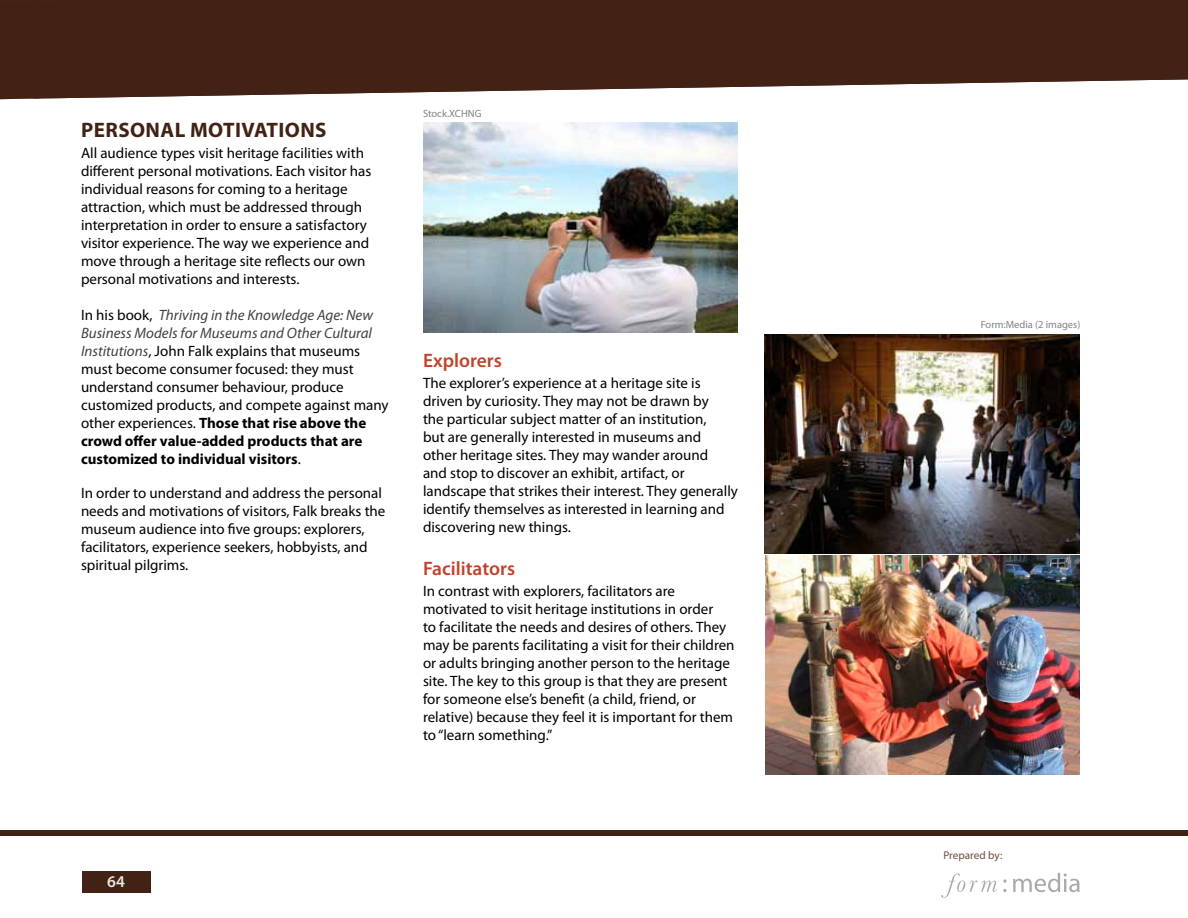
<style>
.page{position:relative;width:1188px;height:918px;background:#fff}
.page>*{position:absolute;margin:0;border:0;box-sizing:border-box;transform-origin:0 0}
.t1{font:700 21px "Myriad Pro";color:#412214}
.t2{font:600 19.5px "Myriad Pro";color:#c2432c}
.t3{font:600 16.5px "Myriad Pro";color:#e8e9e0}
.t4{font:15px/18px "Myriad Pro";color:#000}
.t5{font:11.25px "Myriad Pro";letter-spacing:-.005em;color:#6c4e41}
.t6{font:10.5px "Myriad Pro";color:#808285}
.s1{font-style:italic;color:#414042}
.s2{font-weight:700}
</style>
<div class="page">
<svg style="left:1013px;top:873px;width:67px;height:19px"></svg>
<svg style="left:941px;top:874px;width:56px;height:24px"></svg>
<div style="left:82px;top:872px;width:68px;height:21px;background:#412214"></div>
<div style="left:0;top:831px;width:1188px;height:5px;background:#412214"></div>
<svg style="left:0;top:0;width:1188px;height:99px;background:#53372a"></svg>
<img style="left:765px;top:334px;width:315px;height:440px">
<img style="left:423px;top:122px;width:315px;height:210px">
<h1 class="t1" style="left:81px;top:116px;width:27px">Personal</h1>
<h1 class="t1" style="left:190px;top:116px;width:31px">Motivations</h1>
<p class="t4" style="left:81px;top:144px;width:292px">All audience types visit heritage facilities with different personal motivations. Each visitor has individual reasons for coming to a heritage attraction, which must be addressed through interpretation in order to ensure a satisfactory visitor experience. The way we experience and move through a heritage site reflects our own personal motivations and interests.</p>
<p class="t4" style="left:81px;top:306px;width:309px">In his book, <span class="s1">Thriving in the Knowledge Age: New Business Models for Museums and Other Cultural Institutions</span>, John Falk explains that museums must become consumer focused: they must understand consumer behaviour, produce customized products, and compete against many other experiences. <span class="s2">Those that rise above the crowd offer value-added products that are customized to individual visitors</span>.</p>
<p class="t4" style="left:81px;top:484px;width:306px">In order to understand and address the personal needs and motivations of visitors, Falk breaks the museum audience into five groups: explorers, facilitators, experience seekers, hobbyists, and spiritual pilgrims.</p>
<p class="t6" style="left:423px;top:107px;width:60px">Stock.XCHNG</p>
<h2 class="t2" style="left:423px;top:348px;width:80px">Explorers</h2>
<p class="t4" style="left:423px;top:374px;width:316px">The explorer’s experience at a heritage site is driven by curiosity. They may not be drawn by<br>the particular subject matter of an institution,<br>but are generally interested in museums and other heritage sites. They may wander around<br>and stop to discover an exhibit, artifact, or landscape that strikes their interest. They generally identify themselves as interested in learning and discovering new things.</p>
<h2 class="t2" style="left:423px;top:556px;width:94px">Facilitators</h2>
<p class="t4" style="left:423px;top:582px;width:313px">In contrast with explorers, facilitators are motivated to visit heritage institutions in order<br>to facilitate the needs and desires of others. They may be parents facilitating a visit for their children or adults bringing another person to the heritage site. The key to this group is that they are present for someone else’s benefit (a child, friend, or relative) because they feel it is important for them to “learn something.”</p>
<p class="t3" style="left:107px;top:871px;width:19px">64</p>
<p class="t6" style="left:981px;top:318px;width:101px">Form:Media (2 images)</p>
<p class="t5" style="left:944px;top:848px;width:60px">Prepared by:</p>
</div>
